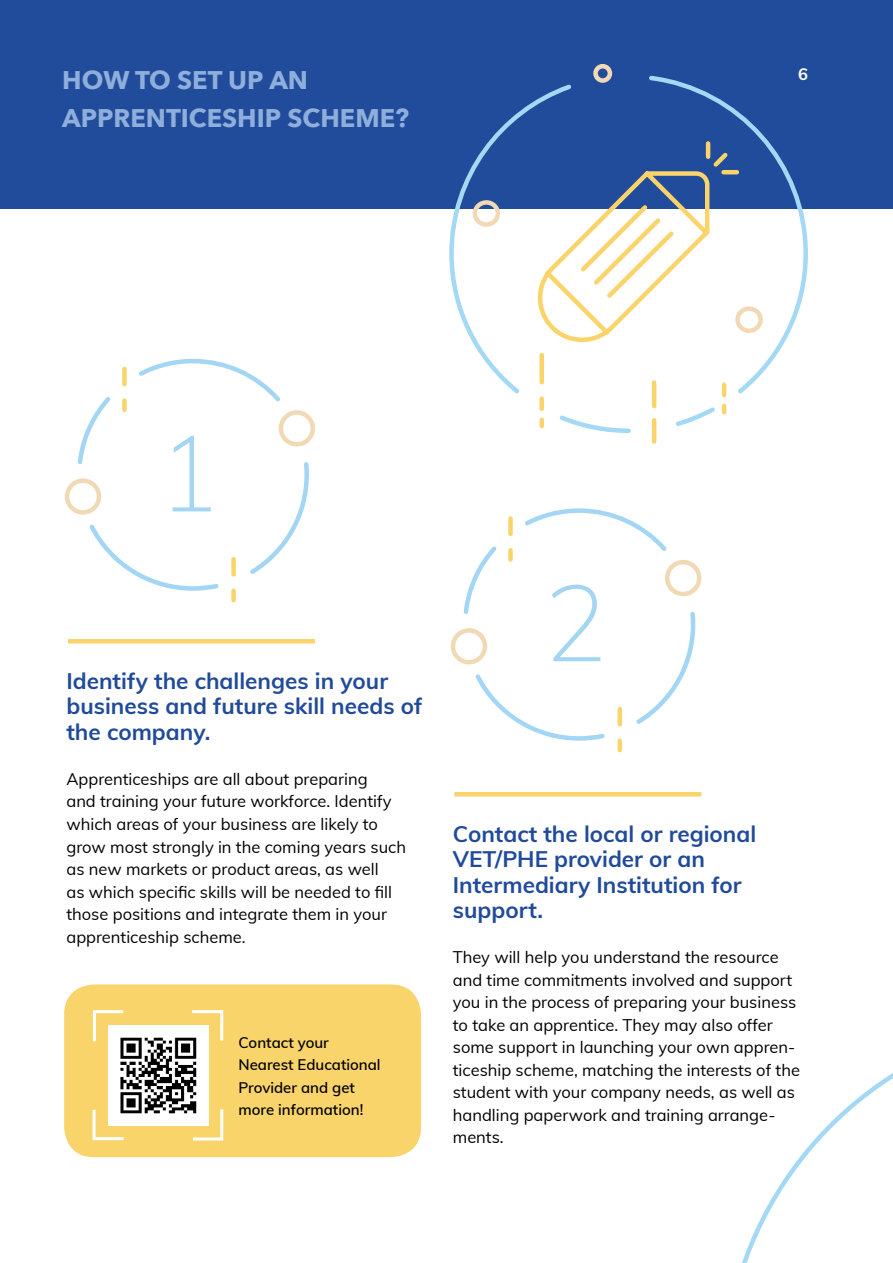
<style>
.page{position:relative;width:893px;height:1263px;background:#fff}
.page>*{position:absolute;margin:0;border:0;box-sizing:border-box;transform-origin:0 0}
.t1{font:200 106.35px "Muli";color:#a4d5f3}
.t2{font:200 106.2px "Muli";color:#a4d5f3}
.t3{font:700 25.5px/37.5px "Avenir Next";color:#8eaedb}
.t4{font:700 22.5px/25.5px "Muli";color:#214b9a}
.t5{font:16.5px/22.5px "Muli";color:#000}
.t6{font:700 16.5px "Muli";color:#fff}
.t7{font:600 15px/22.5px "Muli";color:#000}
</style>
<div class="page">
<div style="left:64px;top:984px;width:357px;height:173px;background:#f9d46b;border-radius:30px"></div>
<div style="left:0;top:0;width:893px;height:208px;background:#214b9b"></div>
<svg style="left:89px;top:358px;width:212px;height:233px"></svg>
<svg style="left:64px;top:408px;width:251px;height:109px"></svg>
<div style="left:122px;top:369px;width:5px;height:15px;background:#f9d46b"></div>
<div style="left:122px;top:401px;width:5px;height:9px;background:#f9d46b"></div>
<div style="left:231px;top:559px;width:5px;height:15px;background:#f9d46b"></div>
<div style="left:231px;top:591px;width:5px;height:9px;background:#f9d46b"></div>
<svg style="left:475px;top:508px;width:212px;height:235px"></svg>
<svg style="left:450px;top:558px;width:252px;height:109px"></svg>
<div style="left:508px;top:518px;width:5px;height:16px;background:#f9d46b"></div>
<div style="left:508px;top:550px;width:5px;height:10px;background:#f9d46b"></div>
<hr style="left:618px;top:709px;width:4px;height:15px;background:#f9d46b">
<svg style="left:618px;top:741px;width:4px;height:9px"></svg>
<hr style="left:454px;top:792px;width:247px;height:4px;background:#f9d46b">
<hr style="left:68px;top:639px;width:247px;height:4px;background:#f9d46b">
<img style="left:108px;top:1025px;width:100px;height:100px">
<svg style="left:93px;top:1010px;width:33px;height:34px"></svg>
<svg style="left:189px;top:1010px;width:35px;height:33px"></svg>
<svg style="left:190px;top:1106px;width:34px;height:35px"></svg>
<svg style="left:92px;top:1107px;width:35px;height:34px"></svg>
<svg style="left:447px;top:73px;width:363px;height:362px"></svg>
<div style="left:593px;top:64px;width:19px;height:19px;border:4px solid #f2d9b5;border-radius:50%"></div>
<div style="left:539px;top:399px;width:5px;height:10px;background:#fad46b"></div>
<svg style="left:539px;top:420px;width:5px;height:6px"></svg>
<hr style="left:722px;top:385px;width:4px;height:10px;background:#fad46b">
<svg style="left:722px;top:406px;width:4px;height:6px"></svg>
<div style="left:539px;top:355px;width:5px;height:27px;background:#fad46b"></div>
<hr style="left:652px;top:383px;width:4px;height:23px;background:#fad46b">
<hr style="left:652px;top:420px;width:4px;height:21px;background:#fad46b">
<svg style="left:470px;top:139px;width:295px;height:205px"></svg>
<svg style="left:742px;top:1073px;width:151px;height:190px"></svg>
<h3 class="t3" style="left:62px;top:61px;width:348px">HOW TO SET UP AN<br>APPRENTICESHIP SCHEME?</h3>
<p class="t6" style="left:798px;top:62px;width:11px">6</p>
<h2 class="t2" style="left:157px;top:396px;width:65px">1</h2>
<h3 class="t4" style="left:66px;top:667px;width:357px">Identify the challenges in your business and future skill needs of the company.</h3>
<p class="t5" style="left:66px;top:767px;width:341px">Apprenticeships are all about preparing<br>and training your future workforce. Identify which areas of your business are likely to grow most strongly in the coming years such as new markets or product areas, as well<br>as which specific skills will be needed to fill those positions and integrate them in your apprenticeship scheme.</p>
<p class="t7" style="left:239px;top:1030px;width:144px">Contact your<br>Nearest Educational<br>Provider and get more information!</p>
<h1 class="t1" style="left:544px;top:546px;width:65px">2</h1>
<h3 class="t4" style="left:453px;top:819px;width:305px">Contact the local or regional<br>VET/PHE provider or an<br>Intermediary Institution for support.</h3>
<p class="t5" style="left:453px;top:945px;width:349px">They will help you understand the resource and time commitments involved and support you in the process of preparing your business to take an apprentice. They may also offer some support in launching your own appren&shy;ticeship scheme, matching the interests of the student with your company needs, as well as handling paperwork and training arrange&shy;ments.</p>
</div>
